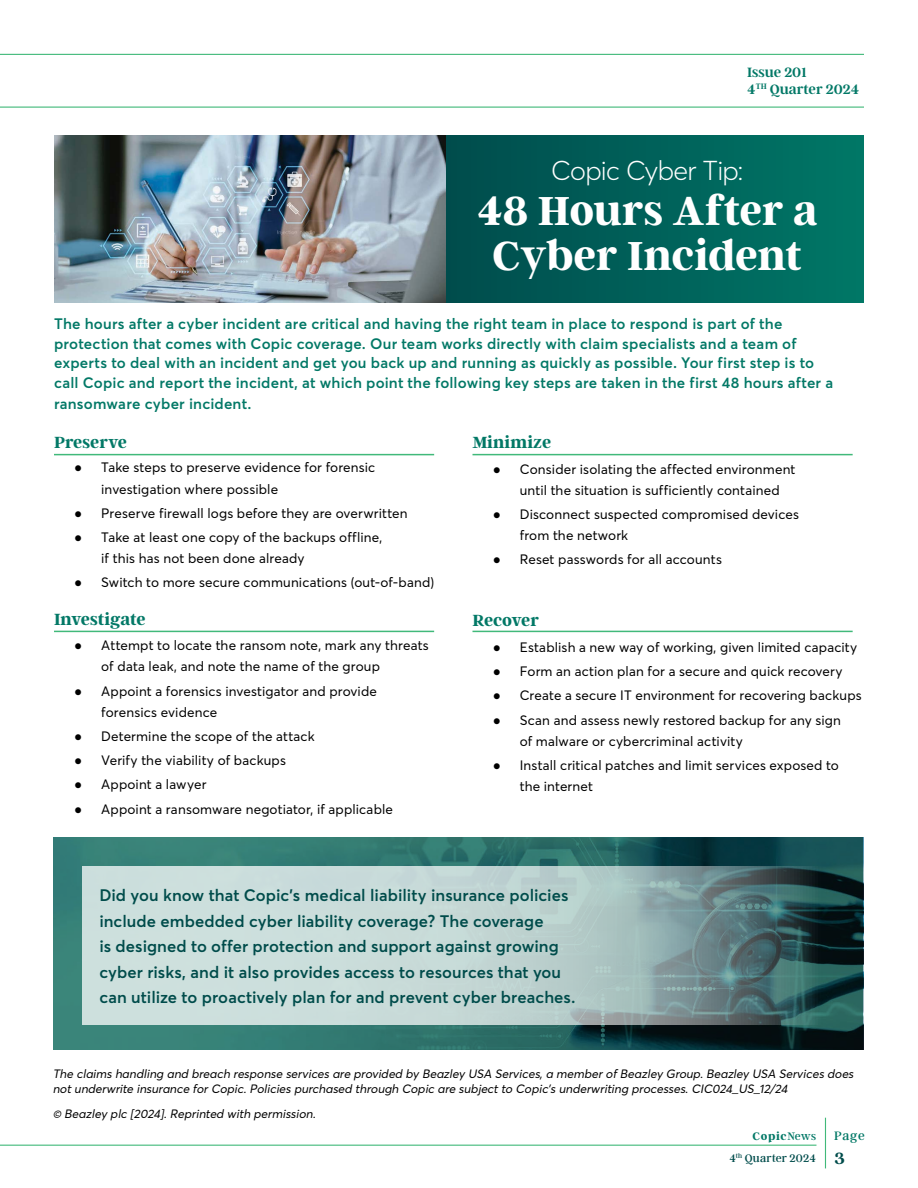
<style>
.page{position:relative;width:918px;height:1188px;background:#fff}
.page>*{position:absolute;margin:0;border:0;box-sizing:border-box;transform-origin:0 0}
.t1{font:700 45px/45px "Argent CF";letter-spacing:-.01em;color:#fff;text-align:center}
.t2{font:300 27px "Averta";letter-spacing:-.025em;color:#fff}
.t3{font:700 18px "Argent CF";color:#027866}
.t4{font:700 18px "Argent CF";letter-spacing:-.02em;color:#027866}
.t5{font:700 18px "Argent CF";color:#004c4b}
.t6{font:600 16.5px/25.5px "Averta";letter-spacing:.005em;color:#004c4b}
.t7{font:600 15px/19.5px "Averta";letter-spacing:.015em;color:#027866}
.t8{font:600 15px/16.5px "Argent CF";color:#027866}
.t9{font:13.5px/21px "Averta";letter-spacing:.01em;color:#000}
.t10{font:13.5px "Argent CF";color:#027866}
.t11{font:italic 12px/15px "Averta";color:#000}
.t12{font:12px/21.8px "Argent CF";letter-spacing:.01em;color:#004c4b;text-align:right}
.s1{font-family:"Times New Roman"}
.s2{font-weight:700;color:#027866}
.s3{color:#027866}
</style>
<div class="page">
<hr style="left:0;top:107px;width:864px;height:1px;background:#41b97a">
<hr style="left:0;top:54px;width:864px;height:1px;background:#41b97a">
<hr style="left:0;top:1145px;width:816px;height:1px;background:#41b97a">
<hr style="left:825px;top:1118px;width:1px;height:50px;background:#41b97a">
<div style="left:438px;top:135px;width:426px;height:167px;background:linear-gradient(to right,#004b4c,#076)"></div>
<img style="left:54px;top:135px;width:392px;height:167px">
<img style="left:54px;top:837px;width:810px;height:213px">
<svg style="left:82px;top:866px;width:782px;height:158px;background:#a2b9b8"></svg>
<hr style="left:54px;top:454px;width:380px;height:1px;background:#41b97a">
<hr style="left:54px;top:631px;width:380px;height:1px;background:#41b97a">
<hr style="left:472px;top:454px;width:381px;height:1px;background:#41b97a">
<hr style="left:472px;top:631px;width:381px;height:1px;background:#41b97a">
<p class="t8" style="left:747px;top:64px;width:114px">Issue 201<br>4<sup>TH</sup> Quarter 2024</p>
<h2 class="t2" style="left:551px;top:152px;width:194px">Copic Cyber Tip:</h2>
<h1 class="t1" style="left:477px;top:189px;width:343px">48 Hours After a<br>Cyber Incident</h1>
<p class="t7" style="left:54px;top:314px;width:781px">The hours after a cyber incident are critical and having the right team in place to respond is part of the protection that comes with Copic coverage. Our team works directly with claim specialists and a team of experts to deal with an incident and get you back up and running as quickly as possible. Your first step is to call Copic and report the incident, at which point the following key steps are taken in the first 48 hours after a</p>
<p class="t7" style="left:54px;top:393px;width:199px">ransomware cyber incident.</p>
<h3 class="t3" style="left:54px;top:433px;width:74px">Preserve</h3>
<p class="t9" style="left:101px;top:457px;width:276px;text-indent:-27px"><span class="s1">●</span> Take steps to preserve evidence for forensic investigation where possible</p>
<p class="t9" style="left:74px;top:502px;width:335px"><span class="s1">●</span> Preserve firewall logs before they are overwritten</p>
<p class="t9" style="left:101px;top:526px;width:283px;text-indent:-27px"><span class="s1">●</span> Take at least one copy of the backups offline, if this has not been done already</p>
<p class="t9" style="left:74px;top:571px;width:361px"><span class="s1">●</span> Switch to more secure communications (out-of-band)</p>
<h3 class="t3" style="left:54px;top:609px;width:93px">Investigate</h3>
<p class="t9" style="left:101px;top:635px;width:329px;text-indent:-27px"><span class="s1">●</span> Attempt to locate the ransom note, mark any threats of data leak, and note the name of the group</p>
<p class="t9" style="left:101px;top:680px;width:277px;text-indent:-27px"><span class="s1">●</span> Appoint a forensics investigator and provide forensics evidence</p>
<p class="t9" style="left:74px;top:725px;width:242px"><span class="s1">●</span> Determine the scope of the attack</p>
<p class="t9" style="left:74px;top:749px;width:213px"><span class="s1">●</span> Verify the viability of backups</p>
<p class="t9" style="left:74px;top:774px;width:134px"><span class="s1">●</span> Appoint a lawyer</p>
<p class="t9" style="left:74px;top:798px;width:320px"><span class="s1">●</span> Appoint a ransomware negotiator, if applicable</p>
<h3 class="t3" style="left:472px;top:433px;width:80px">Minimize</h3>
<p class="t9" style="left:520px;top:458px;width:277px;text-indent:-27px"><span class="s1">●</span> Consider isolating the affected environment until the situation is sufficiently contained</p>
<p class="t9" style="left:520px;top:503px;width:281px;text-indent:-27px"><span class="s1">●</span> Disconnect suspected compromised devices from the network</p>
<p class="t9" style="left:493px;top:548px;width:231px"><span class="s1">●</span> Reset passwords for all accounts</p>
<h3 class="t4" style="left:472px;top:611px;width:68px">Recover</h3>
<p class="t9" style="left:493px;top:636px;width:366px"><span class="s1">●</span> Establish a new way of working, given limited capacity</p>
<p class="t9" style="left:493px;top:660px;width:351px"><span class="s1">●</span> Form an action plan for a secure and quick recovery</p>
<p class="t9" style="left:493px;top:684px;width:370px"><span class="s1">●</span> Create a secure IT environment for recovering backups</p>
<p class="t9" style="left:520px;top:709px;width:323px;text-indent:-27px"><span class="s1">●</span> Scan and assess newly restored backup for any sign of malware or cybercriminal activity</p>
<p class="t9" style="left:520px;top:754px;width:321px;text-indent:-27px"><span class="s1">●</span> Install critical patches and limit services exposed to the internet</p>
<p class="t6" style="left:99px;top:882px;width:478px">Did you know that Copic’s medical liability insurance policies include embedded cyber liability coverage? The coverage<br>is designed to offer protection and support against growing cyber risks, and it also provides access to resources that you can utilize to proactively plan for and prevent cyber breaches.</p>
<p class="t11" style="left:53px;top:1065px;width:805px">The claims handling and breach response services are provided by Beazley USA Services,a memberofBeazley Group.Beazley USA Services does notunderwrite insurance forCopic.Policies purchased through Copic are subjectto Copic’s underwriting processes.CIC024_US_12/24</p>
<p class="t11" style="left:53px;top:1106px;width:267px">© Beazley plc [2024].Reprinted with permission.</p>
<p class="t12" style="left:729px;top:1126px;width:88px"><span class="s2">Copic</span><span class="s3">News<br></span>4<sup>th</sup> Quarter 2024</p>
<p class="t10" style="left:834px;top:1129px;width:32px">Page</p>
<h3 class="t5" style="left:835px;top:1148px;width:12px">3</h3>
</div>
